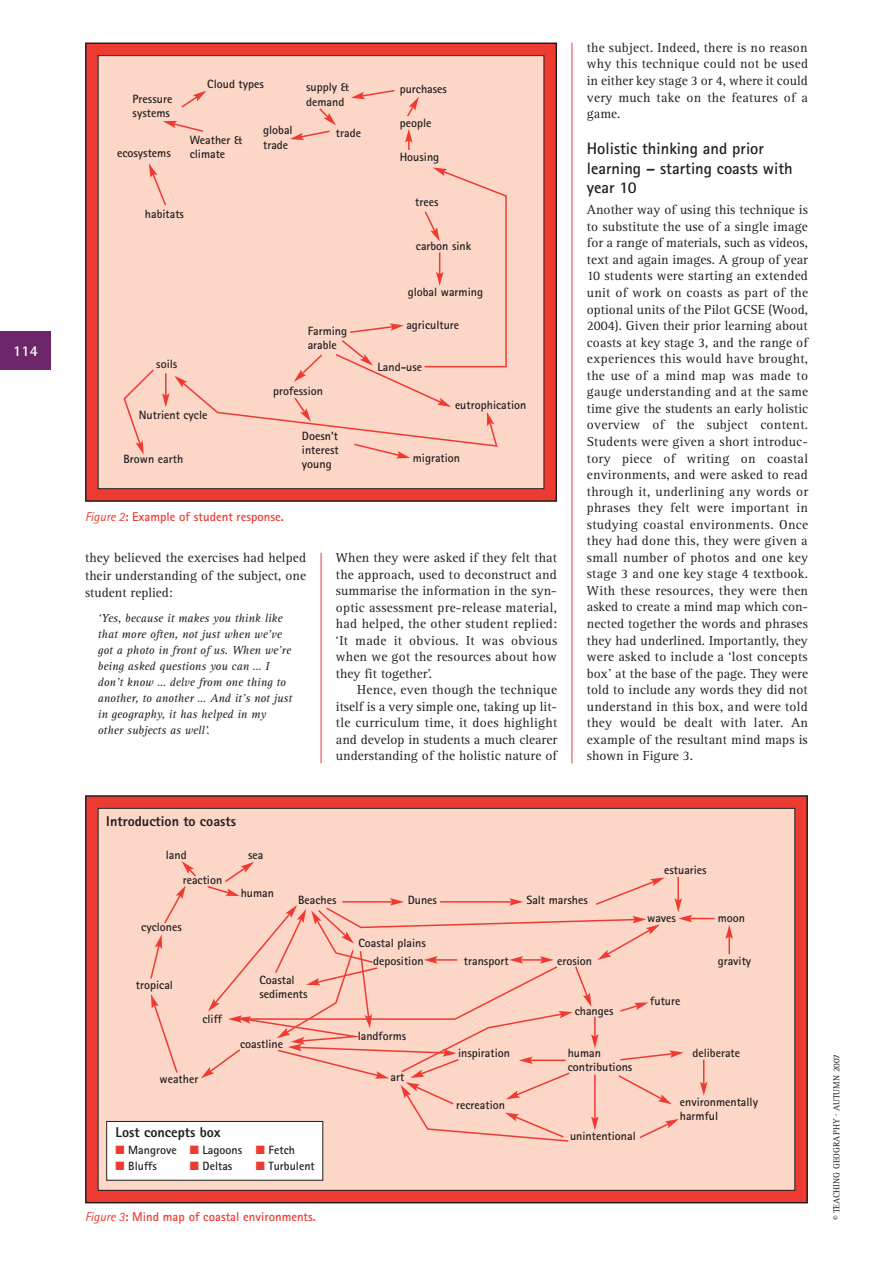
<style>
.page{position:relative;width:893px;height:1263px;background:#fff}
.page>*{position:absolute;margin:0;border:0;box-sizing:border-box;transform-origin:0 0}
.t1{font:700 16.5px/19.8px "Rotis Sans Serif";color:#231f20}
.t2{font:700 15px "Rotis Sans Serif";color:#fff}
.t3{font:800 14.25px "Rotis Sans Serif";color:#231f20}
.t4{font:13.5px/16.5px "Rotis Serif";letter-spacing:.005em;color:#231f20;text-align:justify}
.t5{font:700 12.75px "Rotis Sans Serif";color:#ee3b32}
.t6{font:700 12px/14.2px "Rotis Sans Serif";color:#231f20}
.t7{font:italic 12px/16px "Rotis Serif";color:#231f20}
.t8{font:9px "Rotis Serif";color:#231f20}
.s1{font-weight:400;font-style:italic}
.s2{color:#ee3b32}
</style>
<div class="page">
<div style="left:0;top:332px;width:51px;height:38px;background:#6c2669"></div>
<hr style="left:321px;top:553px;width:1px;height:210px;background:#ee3b32">
<hr style="left:572px;top:43px;width:1px;height:720px;background:#ee3b32">
<div style="left:86px;top:43px;width:470px;height:458px;background:#ee3b32"></div>
<div style="left:85px;top:43px;width:472px;height:459px;border:2px solid #231f20"></div>
<div style="left:98px;top:56px;width:446px;height:433px;background:#fcd6c7"></div>
<svg style="left:86px;top:796px;width:721px;height:407px;background:#e13930"></svg>
<div style="left:85px;top:795px;width:723px;height:408px;border:2px solid #231f20"></div>
<div style="left:98px;top:808px;width:697px;height:382px;background:#fcd6c7"></div>
<svg style="left:181px;top:90px;width:26px;height:18px"></svg>
<svg style="left:163px;top:120px;width:41px;height:12px"></svg>
<svg style="left:351px;top:90px;width:44px;height:10px"></svg>
<svg style="left:290px;top:108px;width:46px;height:32px"></svg>
<svg style="left:407px;top:97px;width:12px;height:20px"></svg>
<svg style="left:405px;top:129px;width:8px;height:21px"></svg>
<svg style="left:123px;top:164px;width:384px;height:295px"></svg>
<div style="left:107px;top:1121px;width:216px;height:59px;background:#fff"></div>
<svg style="left:725px;top:925px;width:8px;height:29px"></svg>
<svg style="left:147px;top:861px;width:567px;height:281px"></svg>
<p class="t2" style="left:13px;top:345px;width:26px">114</p>
<p class="t6" style="left:133px;top:93px;width:41px">Pressure systems</p>
<p class="t6" style="left:117px;top:147px;width:55px">ecosystems</p>
<p class="t6" style="left:207px;top:78px;width:58px">Cloud types</p>
<p class="t6" style="left:190px;top:134px;width:54px">Weather &amp; climate</p>
<p class="t6" style="left:263px;top:124px;width:31px">global trade</p>
<p class="t6" style="left:145px;top:208px;width:41px">habitats</p>
<p class="t6" style="left:306px;top:81px;width:44px">supply &amp; demand</p>
<p class="t6" style="left:400px;top:83px;width:49px">purchases</p>
<p class="t6" style="left:336px;top:127px;width:27px">trade</p>
<p class="t6" style="left:400px;top:117px;width:33px">people</p>
<p class="t6" style="left:400px;top:151px;width:41px">Housing</p>
<p class="t6" style="left:415px;top:196px;width:25px">trees</p>
<p class="t6" style="left:416px;top:240px;width:57px">carbon sink</p>
<p class="t6" style="left:408px;top:286px;width:77px">global warming</p>
<p class="t6" style="left:156px;top:358px;width:23px">soils</p>
<p class="t6" style="left:139px;top:409px;width:70px">Nutrient cycle</p>
<p class="t6" style="left:123px;top:453px;width:61px">Brown earth</p>
<p class="t6" style="left:308px;top:325px;width:41px">Farming arable</p>
<p class="t6" style="left:273px;top:385px;width:51px">profession</p>
<p class="t6" style="left:302px;top:430px;width:38px;text-align:justify">Doesn’t interest young</p>
<p class="t5" style="left:85px;top:512px;width:200px"><span class="s1">Figure 2</span>: Example of student response.</p>
<p class="t6" style="left:406px;top:319px;width:54px">agriculture</p>
<p class="t6" style="left:378px;top:361px;width:46px">Land-use</p>
<p class="t6" style="left:455px;top:399px;width:73px">eutrophication</p>
<p class="t6" style="left:413px;top:452px;width:49px">migration</p>
<p class="t4" style="left:85px;top:550px;width:223px;line-height:17.5px">they believed the exercises had helped their understanding of the subject, one student replied:</p>
<p class="t7" style="left:98px;top:611px;width:196px">‘Yes, because it makes you think like that more often, not just when we’ve got a photo in front of us. When we’re being asked questions you can … I don’t know … delve from one thing to another, to another … And it’s not just in geography, it has helped in my other subjects as well’.</p>
<p class="t3" style="left:106px;top:816px;width:131px">Introduction to coasts</p>
<p class="t4" style="left:336px;top:551px;width:223px">When they were asked if they felt that the approach, used to deconstruct and summarise the information in the syn&shy;optic assessment pre-release material, had helped, the other student replied: ‘It made it obvious. It was obvious when we got the resources about how they fit together’.</p>
<p class="t4" style="left:336px;top:683px;width:223px;text-indent:21px">Hence, even though the technique itself is a very simple one, taking up lit&shy;tle curriculum time, it does highlight and develop in students a much clearer understanding of the holistic nature of</p>
<p class="t4" style="left:587px;top:41px;width:223px">the subject. Indeed, there is no reason why this technique could not be used in either key stage 3 or 4, where it could very much take on the features of a game.</p>
<p class="t1" style="left:587px;top:140px;width:207px">Holistic thinking and prior learning – starting coasts with year 10</p>
<p class="t4" style="left:587px;top:203px;width:223px">Another way of using this technique is to substitute the use of a single image for a range of materials, such as videos, text and again images. A group of year 10 students were starting an extended unit of work on coasts as part of the optional units of the Pilot GCSE (Wood, 2004). Given their prior learning about coasts at key stage 3, and the range of experiences this would have brought, the use of a mind map was made to gauge understanding and at the same time give the students an early holistic overview of the subject content.<br>Students were given a short introduc&shy;tory piece of writing on coastal environments, and were asked to read through it, underlining any words or phrases they felt were important in studying coastal environments. Once they had done this, they were given a small number of photos and one key stage 3 and one key stage 4 textbook.<br>With these resources, they were then asked to create a mind map which con&shy;nected together the words and phrases they had underlined. Importantly, they were asked to include a ‘lost concepts box’ at the base of the page. They were told to include any words they did not understand in this box, and were told they would be dealt with later. An example of the resultant mind maps is shown in Figure 3.</p>
<p class="t6" style="left:166px;top:848px;width:22px">land</p>
<p class="t6" style="left:248px;top:848px;width:17px">sea</p>
<p class="t6" style="left:183px;top:874px;width:41px">reaction</p>
<p class="t6" style="left:241px;top:887px;width:35px">human</p>
<p class="t6" style="left:141px;top:921px;width:42px">cyclones</p>
<p class="t6" style="left:298px;top:893px;width:40px">Beaches</p>
<p class="t6" style="left:408px;top:893px;width:31px">Dunes</p>
<p class="t6" style="left:526px;top:893px;width:63px">Salt marshes</p>
<p class="t6" style="left:664px;top:864px;width:44px">estuaries</p>
<p class="t6" style="left:647px;top:912px;width:30px">waves</p>
<p class="t6" style="left:718px;top:912px;width:29px">moon</p>
<p class="t6" style="left:358px;top:935px;width:69px;line-height:17.9px;text-align:right">Coastal plains deposition</p>
<p class="t6" style="left:464px;top:955px;width:46px">transport</p>
<p class="t6" style="left:557px;top:955px;width:37px">erosion</p>
<p class="t6" style="left:718px;top:955px;width:35px">gravity</p>
<p class="t6" style="left:136px;top:979px;width:39px">tropical</p>
<p class="t6" style="left:202px;top:1013px;width:21px">cliff</p>
<p class="t6" style="left:159px;top:1073px;width:40px">weather</p>
<p class="t6" style="left:259px;top:974px;width:50px">Coastal sediments</p>
<p class="t6" style="left:240px;top:1038px;width:45px">coastline</p>
<p class="t6" style="left:358px;top:1029px;width:50px">landforms</p>
<p class="t6" style="left:390px;top:1071px;width:15px">art</p>
<p class="t6" style="left:458px;top:1046px;width:53px">inspiration</p>
<p class="t6" style="left:456px;top:1099px;width:50px">recreation</p>
<p class="t6" style="left:575px;top:1005px;width:40px">changes</p>
<p class="t6" style="left:650px;top:995px;width:32px">future</p>
<p class="t6" style="left:568px;top:1046px;width:66px">human contributions</p>
<p class="t6" style="left:692px;top:1046px;width:49px">deliberate</p>
<p class="t6" style="left:680px;top:1095px;width:80px">environmentally harmful</p>
<p class="t3" style="left:116px;top:1127px;width:107px">Lost concepts box</p>
<p class="t6" style="left:570px;top:1130px;width:67px">unintentional</p>
<p class="t6" style="left:116px;top:1144px;width:181px"><span class="s2">■</span> Mangrove <span class="s2">■</span> Lagoons <span class="s2">■</span> Fetch</p>
<p class="t6" style="left:116px;top:1160px;width:43px"><span class="s2">■</span> Bluffs</p>
<p class="t6" style="left:190px;top:1160px;width:44px"><span class="s2">■</span> Deltas</p>
<p class="t6" style="left:256px;top:1160px;width:60px"><span class="s2">■</span> Turbulent</p>
<p class="t5" style="left:85px;top:1212px;width:232px"><span class="s1">Figure 3</span>: Mind map of coastal environments.</p>
<p class="t8" style="left:833px;top:1220px;width:168px;rotate:-90deg">© TEACHING GEOGRAPHY . AUTUMN 2007</p>
</div>
